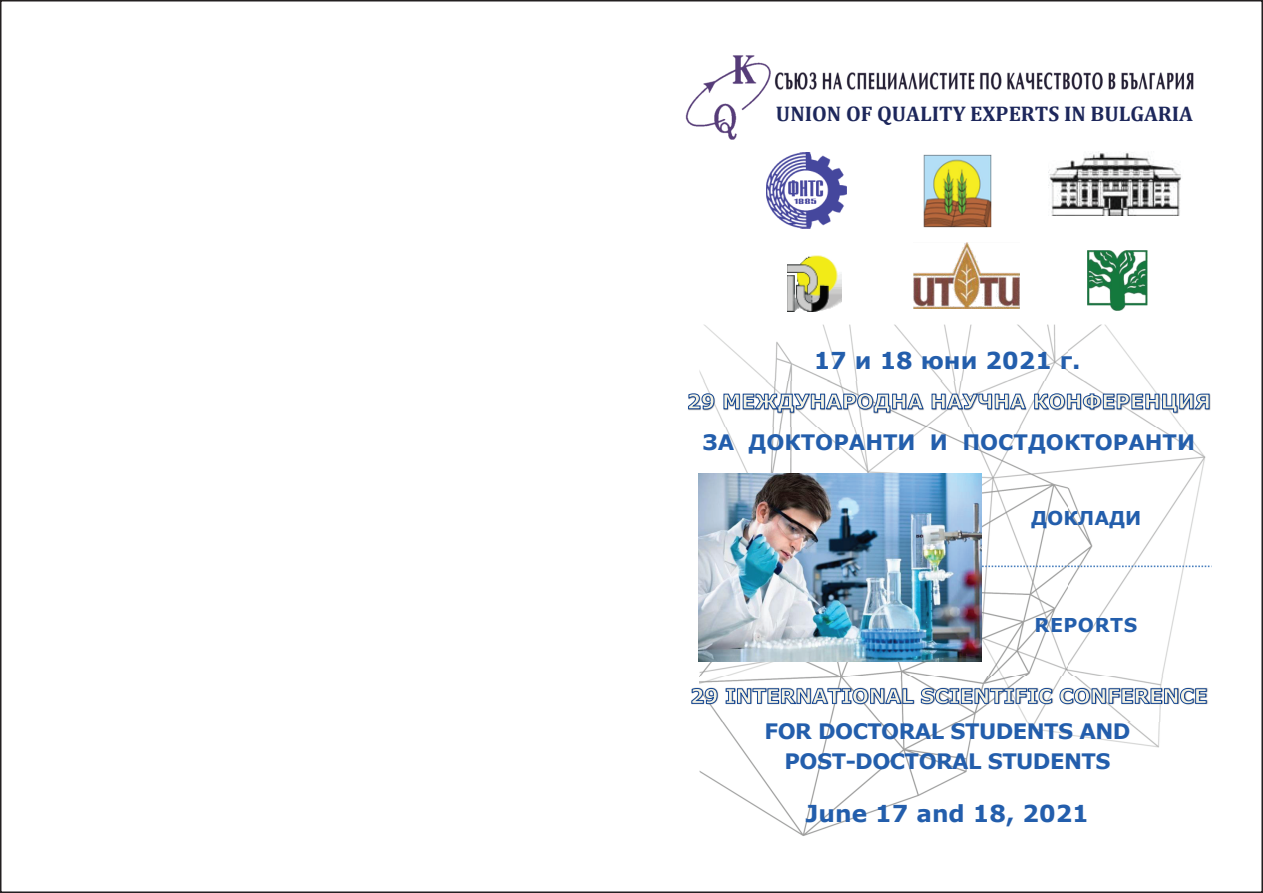
<style>
.page{position:relative;width:1263px;height:893px;background:#fff}
.page>*{position:absolute;margin:0;border:0;box-sizing:border-box;transform-origin:0 0}
.t1{font:700 23.25px "Verdana";color:#235eac}
.t2{font:700 21.3px/29.7px "Verdana";letter-spacing:-.02em;color:#235eac;text-align:center}
.t3{font:700 21.3px "Cambria";color:#1d275b}
.t4{font:700 21.3px "Verdana";color:#235eac}
.t5{font:700 19.05px "Verdana";letter-spacing:.015em;color:#235eac}
</style>
<div class="page">
<img style="left:700px;top:325px;width:506px;height:511px">
<img style="left:700px;top:381px;width:506px;height:46px">
<svg style="left:688px;top:393px;width:26px;height:17px"></svg>
<svg style="left:723px;top:393px;width:486px;height:20px"></svg>
<img style="left:700px;top:676px;width:507px;height:46px">
<svg style="left:691px;top:688px;width:516px;height:16px"></svg>
<img style="left:774px;top:72px;width:420px;height:19px">
<img style="left:685px;top:55px;width:86px;height:85px">
<img style="left:913px;top:242px;width:106px;height:67px">
<img style="left:766px;top:153px;width:80px;height:75px">
<img style="left:1048px;top:152px;width:133px;height:64px">
<img style="left:924px;top:154px;width:67px;height:73px">
<img style="left:787px;top:255px;width:54px;height:57px">
<img style="left:1087px;top:250px;width:60px;height:61px">
<svg style="left:981px;top:565px;width:229px;height:2px"></svg>
<img style="left:698px;top:473px;width:283px;height:188px">
<p class="t3" style="left:776px;top:99px;width:419px">UNION OF QUALITY EXPERTS IN BULGARIA</p>
<p class="t1" style="left:814px;top:344px;width:268px">17 и 18 юни 2021 г.</p>
<p class="t4" style="left:703px;top:427px;width:494px">ЗА ДОКТОРАНТИ И ПОСТДОКТОРАНТИ</p>
<p class="t5" style="left:1031px;top:504px;width:112px">ДОКЛАДИ</p>
<p class="t5" style="left:1034px;top:611px;width:104px">REPORTS</p>
<p class="t2" style="left:764px;top:716px;width:367px">FOR DOCTORAL STUDENTS AND<br>POST-DOCTORAL STUDENTS</p>
<p class="t1" style="left:806px;top:797px;width:285px">June 17 and 18, 2021</p>
</div>
